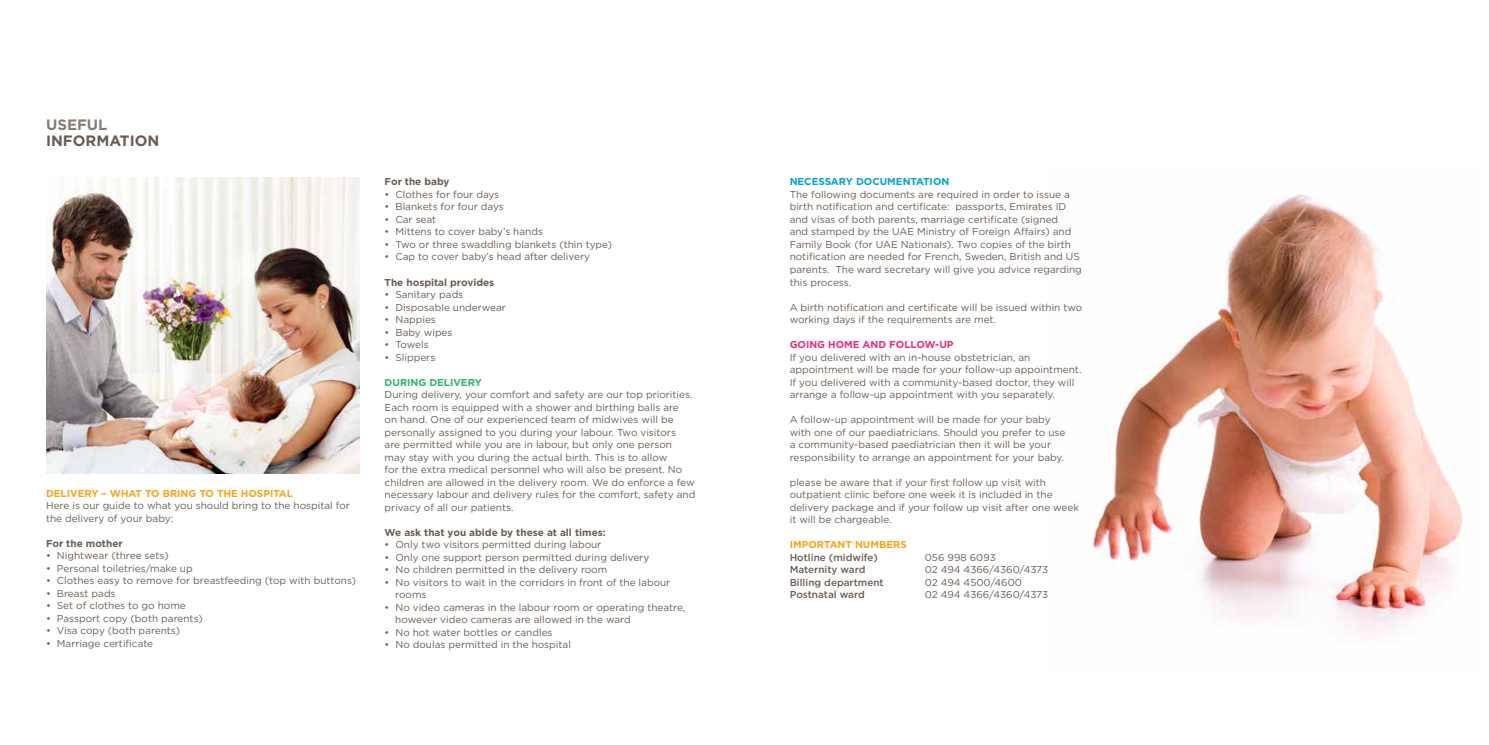
<style>
.page{position:relative;width:1489px;height:745px;background:#fff}
.page>*{position:absolute;margin:0;border:0;box-sizing:border-box;transform-origin:0 0}
.t1{font:700 15px "Gotham";color:#6a5d54}
.t2{font:700 15px "Gotham";color:#887d76}
.t3{font:10px/12.5px "Gotham";color:#6a5d54}
.t4{font:700 10px "Gotham";color:#6a5d54}
.t5{font:500 10px "Gotham";color:#6a5d54}
.t6{font:700 10px "Gotham";color:#faa41a}
.t7{font:700 10px "Gotham";color:#00a0da}
.t8{font:700 10px "Gotham";color:#ee2a7b}
.t9{font:700 10px "Gotham";color:#2bb673}
</style>
<div class="page">
<img style="left:46px;top:177px;width:314px;height:296px">
<img style="left:1091px;top:194px;width:372px;height:438px">
<h1 class="t2" style="left:46px;top:115px;width:63px">USEFUL</h1>
<h1 class="t1" style="left:46px;top:131px;width:115px">INFORMATION</h1>
<p class="t6" style="left:46px;top:486px;width:248px">DELIVERY – WHAT TO BRING TO THE HOSPITAL</p>
<p class="t3" style="left:46px;top:499px;width:305px">Here is our guide to what you should bring to the hospital for the delivery of your baby:</p>
<p class="t4" style="left:46px;top:536px;width:78px">For the mother</p>
<p class="t3" style="left:46px;top:549px;width:124px">• Nightwear (three sets)</p>
<p class="t3" style="left:46px;top:561px;width:148px">• Personal toiletries/make up</p>
<p class="t3" style="left:46px;top:574px;width:311px">• Clothes easy to remove for breastfeeding (top with buttons)</p>
<p class="t3" style="left:46px;top:586px;width:71px">• Breast pads</p>
<p class="t3" style="left:46px;top:599px;width:141px">• Set of clothes to go home</p>
<p class="t3" style="left:46px;top:611px;width:158px">• Passport copy (both parents)</p>
<p class="t3" style="left:46px;top:624px;width:135px">• Visa copy (both parents)</p>
<p class="t3" style="left:46px;top:636px;width:109px">• Marriage certificate</p>
<p class="t4" style="left:384px;top:175px;width:66px">For the baby</p>
<p class="t3" style="left:384px;top:188px;width:116px">• Clothes for four days</p>
<p class="t3" style="left:384px;top:200px;width:121px">• Blankets for four days</p>
<p class="t3" style="left:384px;top:213px;width:53px">• Car seat</p>
<p class="t3" style="left:384px;top:225px;width:160px">• Mittens to cover baby’s hands</p>
<p class="t3" style="left:384px;top:238px;width:229px">• Two or three swaddling blankets (thin type)</p>
<p class="t3" style="left:384px;top:250px;width:207px">• Cap to cover baby’s head after delivery</p>
<p class="t4" style="left:384px;top:275px;width:111px">The hospital provides</p>
<p class="t3" style="left:384px;top:288px;width:80px">• Sanitary pads</p>
<p class="t3" style="left:384px;top:300px;width:123px">• Disposable underwear</p>
<p class="t3" style="left:384px;top:313px;width:53px">• Nappies</p>
<p class="t3" style="left:384px;top:325px;width:69px">• Baby wipes</p>
<p class="t3" style="left:384px;top:338px;width:46px">• Towels</p>
<p class="t3" style="left:384px;top:350px;width:52px">• Slippers</p>
<p class="t9" style="left:384px;top:375px;width:99px">DURING DELIVERY</p>
<p class="t3" style="left:384px;top:388px;width:312px">During delivery, your comfort and safety are our top priorities.<br>Each room is equipped with a shower and birthing balls are<br>on hand. One of our experienced team of midwives will be personally assigned to you during your labour. Two visitors<br>are permitted while you are in labour, but only one person may stay with you during the actual birth. This is to allow<br>for the extra medical personnel who will also be present. No children are allowed in the delivery room. We do enforce a few necessary labour and delivery rules for the comfort, safety and privacy of all our patients.</p>
<p class="t4" style="left:384px;top:525px;width:223px">We ask that you abide by these at all times:</p>
<p class="t3" style="left:384px;top:538px;width:218px">• Only two visitors permitted during labour</p>
<p class="t3" style="left:384px;top:550px;width:266px">• Only one support person permitted during delivery</p>
<p class="t3" style="left:384px;top:563px;width:224px">• No children permitted in the delivery room</p>
<p class="t3" style="left:395px;top:575px;width:276px;text-indent:-11px">• No visitors to wait in the corridors in front of the labour rooms</p>
<p class="t3" style="left:395px;top:600px;width:291px;text-indent:-11px">• No video cameras in the labour room or operating theatre, however video cameras are allowed in the ward</p>
<p class="t3" style="left:384px;top:625px;width:169px">• No hot water bottles or candles</p>
<p class="t3" style="left:384px;top:638px;width:188px">• No doulas permitted in the hospital</p>
<p class="t7" style="left:789px;top:175px;width:161px">NECESSARY DOCUMENTATION</p>
<p class="t3" style="left:789px;top:188px;width:294px">The following documents are required in order to issue a birth notification and certificate: passports, Emirates ID and visas of both parents, marriage certificate (signed<br>and stamped by the UAE Ministry of Foreign Affairs) and Family Book (for UAE Nationals). Two copies of the birth notification are needed for French, Sweden, British and US parents. The ward secretary will give you advice regarding this process.</p>
<p class="t3" style="left:789px;top:300px;width:294px">A birth notification and certificate will be issued within two working days if the requirements are met.</p>
<p class="t8" style="left:789px;top:337px;width:165px">GOING HOME AND FOLLOW-UP</p>
<p class="t3" style="left:789px;top:350px;width:293px">If you delivered with an in-house obstetrician, an appointment will be made for your follow-up appointment.<br>If you delivered with a community-based doctor, they will arrange a follow-up appointment with you separately.</p>
<p class="t3" style="left:789px;top:413px;width:277px">A follow-up appointment will be made for your baby with one of our paediatricians. Should you prefer to use a community-based paediatrician then it will be your responsibility to arrange an appointment for your baby.</p>
<p class="t3" style="left:789px;top:475px;width:291px">please be aware that if your first follow up visit with outpatient clinic before one week it is included in the delivery package and if your follow up visit after one week it will be chargeable.</p>
<p class="t6" style="left:789px;top:537px;width:118px">IMPORTANT NUMBERS</p>
<p class="t5" style="left:789px;top:550px;width:89px">Hotline (midwife)</p>
<p class="t3" style="left:924px;top:550px;width:73px">056 998 6093</p>
<p class="t5" style="left:789px;top:563px;width:77px">Maternity ward</p>
<p class="t3" style="left:924px;top:563px;width:125px">02 494 4366/4360/4373</p>
<p class="t5" style="left:789px;top:575px;width:95px">Billing department</p>
<p class="t3" style="left:924px;top:575px;width:99px">02 494 4500/4600</p>
<p class="t5" style="left:789px;top:588px;width:77px">Postnatal ward</p>
<p class="t3" style="left:924px;top:588px;width:125px">02 494 4366/4360/4373</p>
</div>
